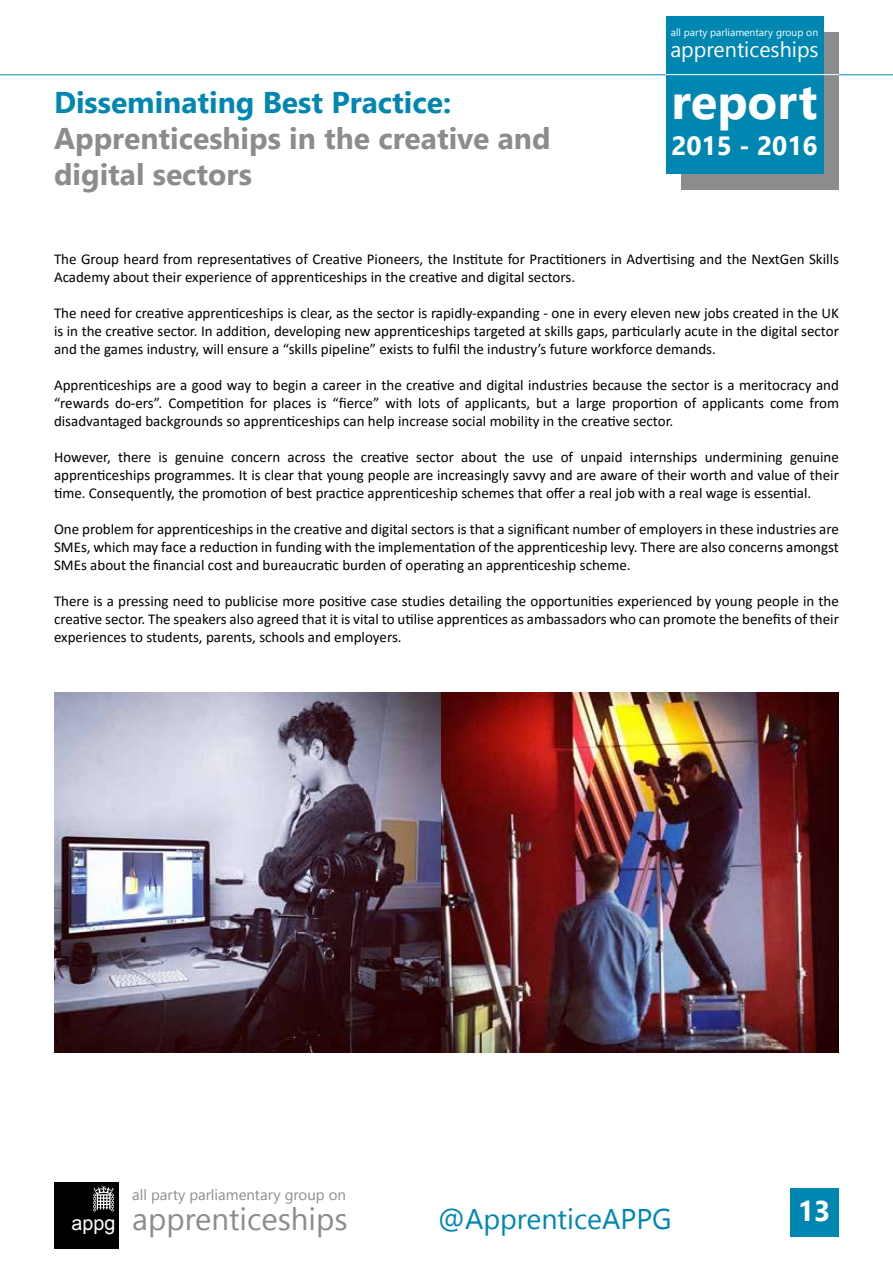
<style>
.page{position:relative;width:893px;height:1263px;background:#fff}
.page>*{position:absolute;margin:0;border:0;box-sizing:border-box;transform-origin:0 0}
.t1{font:700 48.9px "Gadugi";color:#fff}
.t2{font:31.05px "Gadugi";color:#8a8c8e}
.t3{font:700 30px/36px "Gadugi";color:#8a8c8e}
.t4{font:700 30px "Gadugi";color:#0087b1}
.t5{font:28.5px "Gadugi";color:#0087b1}
.t6{font:700 28.5px "Gadugi";color:#fff}
.t7{font:700 26.4px "Gadugi";color:#fff}
.t8{font:21.45px "Gadugi";color:#fff}
.t9{font:15px/18px "Calibri";color:#000;text-align:justify}
.t10{font:15px "Gadugi";color:#8a8c8e}
.t11{font:10.35px "Gadugi";color:#fff}
.s1{font-family:"Arial";font-size:19.8px;color:#fff}
</style>
<div class="page">
<hr style="left:0;top:74px;width:893px;height:1px;background:#0087b1">
<div style="left:681px;top:32px;width:158px;height:158px;background:#8a8c8e"></div>
<div style="left:665px;top:16px;width:158px;height:158px;background:#0087b1"></div>
<hr style="left:665px;top:74px;width:174px;height:1px;background:#fff">
<div style="left:54px;top:1182px;width:65px;height:67px;background:#000"></div>
<svg style="left:93px;top:1186px;width:21px;height:25px"></svg>
<div style="left:790px;top:1189px;width:48px;height:48px;background:#0087b1"></div>
<img style="left:54px;top:692px;width:785px;height:361px">
<h3 class="t4" style="left:54px;top:84px;width:399px">Disseminating Best Practice:</h3>
<h3 class="t3" style="left:54px;top:120px;width:498px">Apprenticeships in the creative and digital sectors</h3>
<p class="t11" style="left:671px;top:26px;width:149px">all party parliamentary group on</p>
<h3 class="t8" style="left:670px;top:36px;width:150px">apprenticeships</h3>
<h1 class="t1" style="left:672px;top:72px;width:147px">report</h1>
<h3 class="t7" style="left:671px;top:129px;width:148px">2015 - 2016</h3>
<p class="t9" style="left:54px;top:249px;width:786px">The Group heard from representatives of Creative Pioneers, the Institute for Practitioners in Advertising and the NextGen Skills<br>Academy about their experience of apprenticeships in the creative and digital sectors.</p>
<p class="t9" style="left:54px;top:303px;width:786px">The need for creative apprenticeships is clear, as the sector is rapidly-expanding - one in every eleven new jobs created in the UK is in the creative sector. In addition, developing new apprenticeships targeted at skills gaps, particularly acute in the digital sector and the games industry, will ensure a “skills pipeline” exists to fulfil the industry’s future workforce demands.</p>
<p class="t9" style="left:54px;top:375px;width:786px">Apprenticeships are a good way to begin a career in the creative and digital industries because the sector is a meritocracy and “rewards do-ers”. Competition for places is “fierce” with lots of applicants, but a large proportion of applicants come from disadvantaged backgrounds so apprenticeships can help increase social mobility in the creative sector.</p>
<p class="t9" style="left:54px;top:447px;width:786px">However, there is genuine concern across the creative sector about the use of unpaid internships undermining genuine apprenticeships programmes. It is clear that young people are increasingly savvy and are aware of their worth and value of their time. Consequently, the promotion of best practice apprenticeship schemes that offer a real job with a real wage is essential.</p>
<p class="t9" style="left:54px;top:519px;width:786px">One problem for apprenticeships in the creative and digital sectors is that a significant number of employers in these industries are SMEs, which may face a reduction in funding with the implementation of the apprenticeship levy. There are also concerns amongst SMEs about the financial cost and bureaucratic burden of operating an apprenticeship scheme.</p>
<p class="t9" style="left:54px;top:591px;width:786px">There is a pressing need to publicise more positive case studies detailing the opportunities experienced by young people in the creative sector. The speakers also agreed that it is vital to utilise apprentices as ambassadors who can promote the benefits of their experiences to students, parents, schools and employers.</p>
<p class="t10" style="left:132px;top:1185px;width:215px">all party parliamentary group on</p>
<h2 class="t2" style="left:72px;top:1200px;width:278px"><span class="s1">appg</span> apprenticeships</h2>
<h3 class="t6" style="left:798px;top:1194px;width:34px">13</h3>
<h3 class="t5" style="left:438px;top:1202px;width:236px">@ApprenticeAPPG</h3>
</div>
